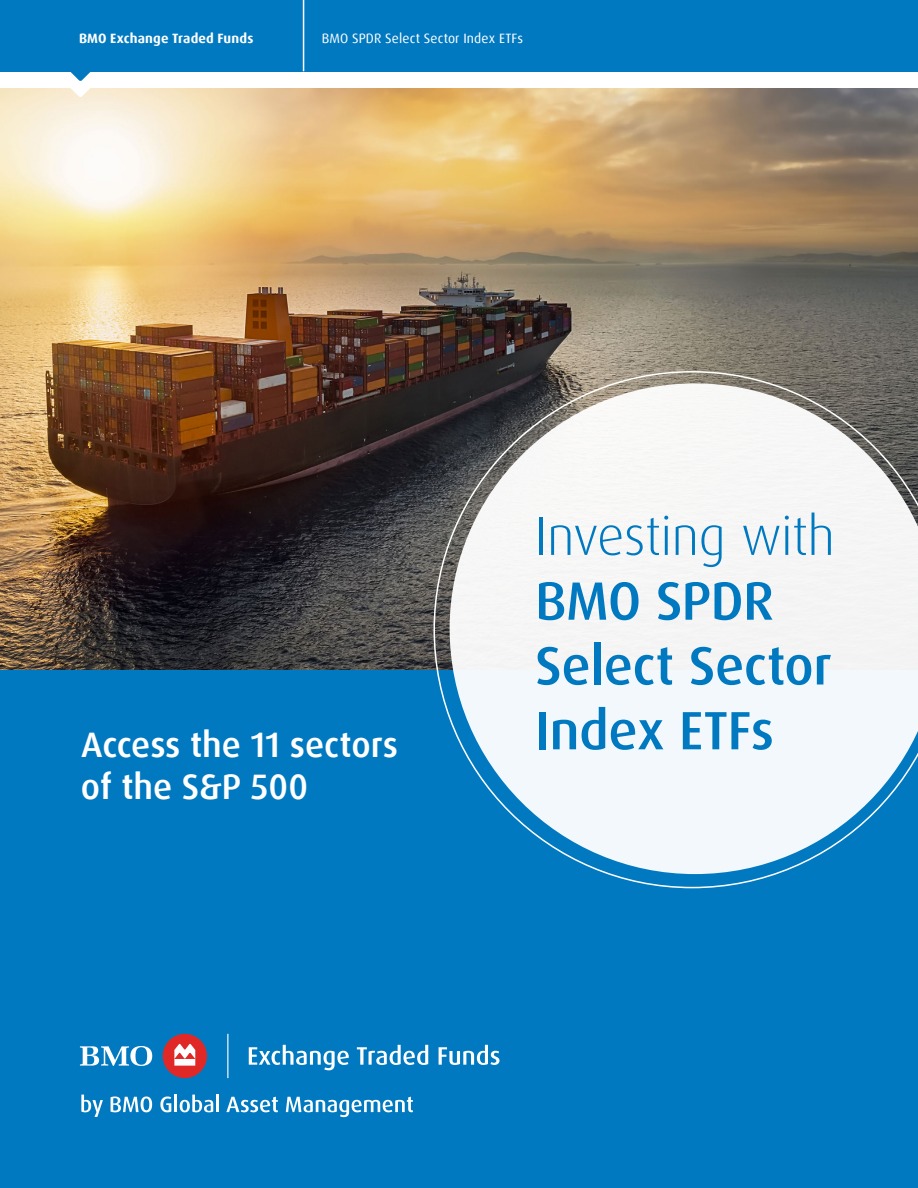
<style>
.page{position:relative;width:918px;height:1188px;background:#fff}
.page>*{position:absolute;margin:0;border:0;box-sizing:border-box;transform-origin:0 0}
.t1{font:500 54px/64.8px "Dax Pro";letter-spacing:-.01em;color:#0079c1}
.t2{font:500 35.4px/42.5px "Dax Pro";color:#fff}
.t3{font:13.5px "Dax Pro";letter-spacing:.015em;color:#fff}
.t4{font:700 13.5px "Dax Pro";letter-spacing:.01em;color:#fff}
.s1{font-weight:300}
</style>
<div class="page">
<div style="left:0;top:670px;width:918px;height:518px;background:#0079c1"></div>
<img style="left:0;top:88px;width:918px;height:582px">
<svg style="left:433px;top:371px;width:485px;height:517px"></svg>
<svg style="left:450px;top:383px;width:468px;height:491px;fill:#f2f7f6"></svg>
<svg style="left:69px;top:88px;width:22px;height:9px"></svg>
<svg style="left:69px;top:71px;width:22px;height:10px"></svg>
<div style="left:0;top:0;width:918px;height:71px;background:#0079c1"></div>
<hr style="left:303px;top:0;width:1px;height:71px;background:#fff">
<div style="left:163px;top:1034px;width:44px;height:44px;background:#e02926;border-radius:50%"></div>
<svg style="left:174px;top:1044px;width:21px;height:22px"></svg>
<svg style="left:80px;top:1046px;width:72px;height:20px"></svg>
<svg style="left:249px;top:1045px;width:100px;height:25px"></svg>
<svg style="left:357px;top:1045px;width:71px;height:20px"></svg>
<svg style="left:439px;top:1045px;width:61px;height:20px"></svg>
<svg style="left:227px;top:1034px;width:1px;height:44px"></svg>
<svg style="left:81px;top:1095px;width:22px;height:22px"></svg>
<svg style="left:111px;top:1097px;width:41px;height:15px"></svg>
<svg style="left:160px;top:1097px;width:11px;height:15px"></svg>
<hr style="left:174px;top:1095px;width:3px;height:17px;background:#fff">
<svg style="left:180px;top:1095px;width:33px;height:17px"></svg>
<hr style="left:216px;top:1095px;width:3px;height:17px;background:#fff">
<svg style="left:226px;top:1097px;width:52px;height:15px"></svg>
<svg style="left:286px;top:1097px;width:127px;height:20px"></svg>
<p class="t4" style="left:79px;top:30px;width:176px">BMO Exchange Traded Funds</p>
<p class="t3" style="left:322px;top:30px;width:203px">BMO SPDR Select Sector Index ETFs</p>
<p class="t2" style="left:81px;top:723px;width:318px">Access the 11 sectors of the S&amp;P 500</p>
<h1 class="t1" style="left:535px;top:504px;width:301px"><span class="s1">Investing with<br></span>BMO SPDR<br>Select Sector<br>Index ETFs</h1>
</div>
